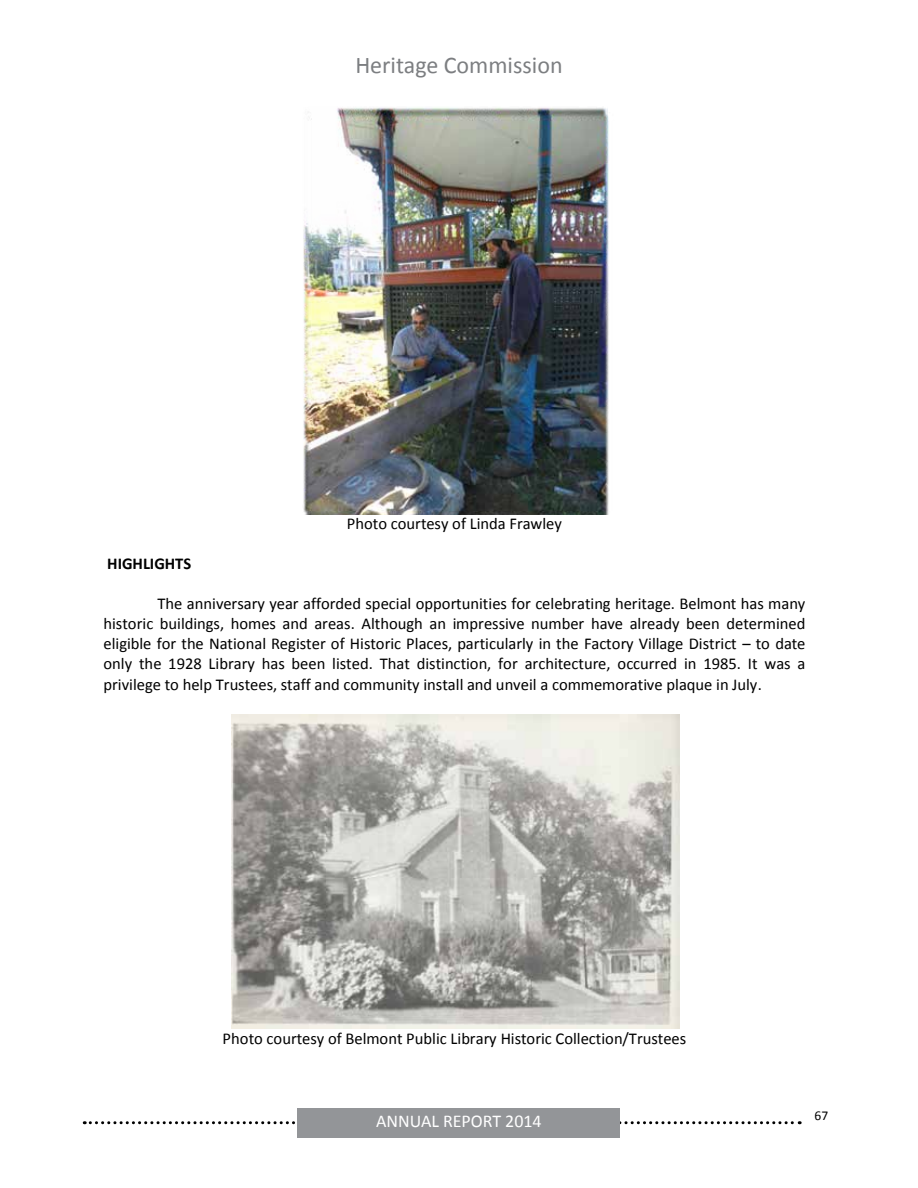
<style>
.page{position:relative;width:918px;height:1188px;background:#fff}
.page>*{position:absolute;margin:0;border:0;box-sizing:border-box;transform-origin:0 0}
.t1{font:24px "Calibri";color:#7c7e81}
.t2{font:18px "Calibri";color:#fff}
.t3{font:16.5px/20.1px "Calibri";color:#000;text-align:justify}
.t4{font:700 16.5px "Calibri";color:#000}
.t5{font:13.5px "Calibri";color:#000}
</style>
<div class="page">
<svg style="left:84px;top:1121px;width:716px;height:3px"></svg>
<div style="left:298px;top:1108px;width:322px;height:30px;background:#939598"></div>
<img style="left:231px;top:714px;width:449px;height:315px">
<img style="left:303px;top:113px;width:306px;height:401px">
<h1 class="t1" style="left:355px;top:50px;width:209px">Heritage Commission</h1>
<p class="t3" style="left:347px;top:513px;width:217px">Photo courtesy of Linda Frawley</p>
<p class="t4" style="left:107px;top:553px;width:86px">HIGHLIGHTS</p>
<p class="t3" style="left:103px;top:593px;width:704px;text-indent:54px">The anniversary year afforded special opportunities for celebrating heritage. Belmont has many historic buildings, homes and areas. Although an impressive number have already been determined eligible for the National Register of Historic Places, particularly in the Factory Village District – to date only the 1928 Library has been listed. That distinction, for architecture, occurred in 1985. It was a privilege to help Trustees, staff and community install and unveil a commemorative plaque in July.</p>
<p class="t3" style="left:223px;top:1029px;width:465px">Photo courtesy of Belmont Public Library Historic Collection/Trustees</p>
<p class="t2" style="left:376px;top:1110px;width:167px">ANNUAL REPORT 2014</p>
<p class="t5" style="left:814px;top:1107px;width:15px">67</p>
</div>
